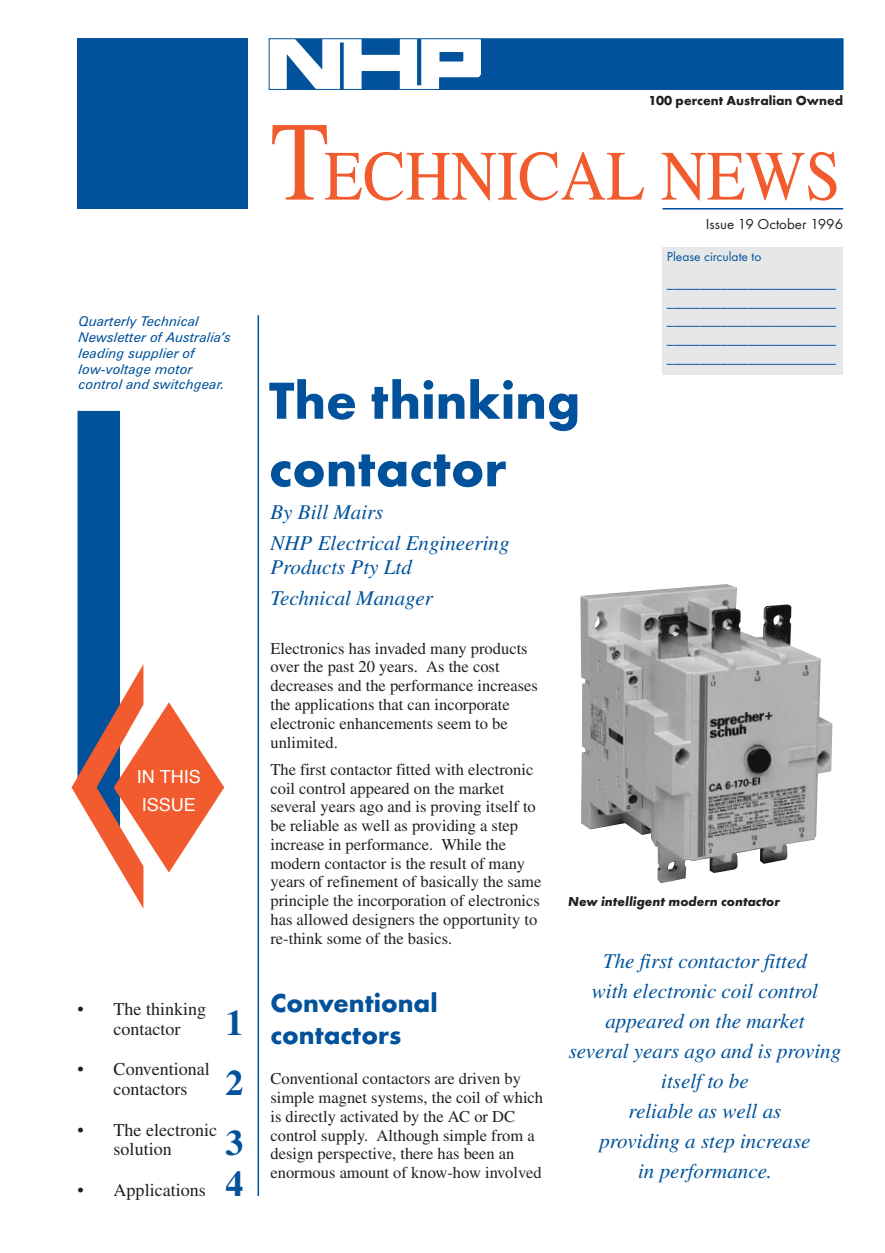
<style>
.page{position:relative;width:885px;height:1253px;background:#fff}
.page>*{position:absolute;margin:0;border:0;box-sizing:border-box;transform-origin:0 0}
.t1{font:70.5px "Times";color:#f15b2e;scale:.9 1}
.t2{font:700 54px/67.5px "Futura T";color:#01529b}
.t3{font:700 36px "Times";color:#01529b}
.t4{font:700 27px/32.4px "Futura T";color:#01529b}
.t5{font:italic 21px/30px "Times";color:#01529b}
.t6{font:18px/19.5px "Times";color:#231f20}
.t7{font:18px/28.5px "Helvetica";color:#fff}
.t8{font:16.5px/18.8px "Times";color:#231f20}
.t9{font:15px "Futura T";color:#231f20}
.t10{font:13.5px/18.8px "Futura T";color:#01529b}
.t11{font:italic 13.5px/15.8px "Zurich BT";color:#01529b}
.t12{font:italic 700 13.5px "Futura T";color:#231f20}
.t13{font:700 13.5px "Futura T";color:#231f20}
.s1{font-weight:700;font-size:36px;color:#01529b}
.s2{font-size:112.5px}
</style>
<div class="page">
<hr style="left:257px;top:315px;width:2px;height:880px;background:#01529b">
<div style="left:77px;top:39px;width:171px;height:170px;background:#01529b"></div>
<hr style="left:662px;top:208px;width:181px;height:1px;background:#01529b">
<svg style="left:72px;top:411px;width:152px;height:497px"></svg>
<div style="left:662px;top:247px;width:181px;height:127px;background:#e6e7e9"></div>
<img style="left:580px;top:584px;width:252px;height:299px">
<div style="left:269px;top:39px;width:574px;height:50px;background:#01529b"></div>
<img style="left:271px;top:41px;width:209px;height:47px">
<div style="left:269px;top:39px;width:574px;height:51px;border:1px solid #01529b"></div>
<p class="t11" style="left:79px;top:314px;width:154px">Quarterly Technical<br>Newsletter of Australia’s leading supplier of low-voltage motor control and switchgear.</p>
<p class="t7" style="left:137px;top:763px;width:65px">IN THIS<br>ISSUE</p>
<p class="t6" style="left:114px;top:1000px;width:131px;text-indent:-36px">• The thinking contactor <span class="s1">1</span></p>
<p class="t6" style="left:114px;top:1060px;width:131px;text-indent:-36px">• Conventional contactors <span class="s1">2</span></p>
<p class="t6" style="left:77px;top:1121px;width:141px;text-align:center">• The electronic solution</p>
<h3 class="t3" style="left:225px;top:1129px;width:19px">3</h3>
<p class="t6" style="left:77px;top:1181px;width:167px">• Applications <span class="s1">4</span></p>
<p class="t13" style="left:648px;top:95px;width:196px">100 percent Australian Owned</p>
<h1 class="t1" style="left:270px;top:150px;width:635px"><span class="s2">T</span>ECHNICAL NEWS</h1>
<p class="t9" style="left:705px;top:218px;width:139px">Issue 19 October 1996</p>
<h2 class="t2" style="left:269px;top:371px;width:313px">The thinking contactor</h2>
<p class="t10" style="left:667px;top:243px;width:170px;line-height:27.3px">Please circulate to _________________________</p>
<p class="t10" style="left:667px;top:294px;width:170px;text-align:justify">_________________________ _________________________ _________________________ _________________________</p>
<p class="t5" style="left:270px;top:497px;width:241px;line-height:31.8px">By Bill Mairs<br>NHP Electrical Engineering</p>
<p class="t5" style="left:270px;top:552px;width:164px;line-height:31.8px">Products Pty Ltd<br>Technical Manager</p>
<p class="t8" style="left:270px;top:640px;width:269px">Electronics has invaded many products over the past 20 years. As the cost decreases and the performance increases the applications that can incorporate electronic enhancements seem to be unlimited.</p>
<p class="t8" style="left:270px;top:761px;width:272px">The first contactor fitted with electronic coil control appeared on the market several years ago and is proving itself to be reliable as well as providing a step increase in performance. While the modern contactor is the result of many years of refinement of basically the same principle the incorporation of electronics has allowed designers the opportunity to re-think some of the basics.</p>
<h3 class="t4" style="left:270px;top:988px;width:169px">Conventional contactors</h3>
<p class="t8" style="left:270px;top:1070px;width:274px">Conventional contactors are driven by simple magnet systems, the coil of which is directly activated by the AC or DC control supply. Although simple from a design perspective, there has been an enormous amount of know-how involved</p>
<p class="t12" style="left:568px;top:895px;width:213px">New intelligent modern contactor</p>
<p class="t5" style="left:568px;top:947px;width:274px;text-align:center">The first contactor fitted<br>with electronic coil control appeared on the market<br>several years ago and is proving itself to be<br>reliable as well as<br>providing a step increase<br>in performance.</p>
</div>
